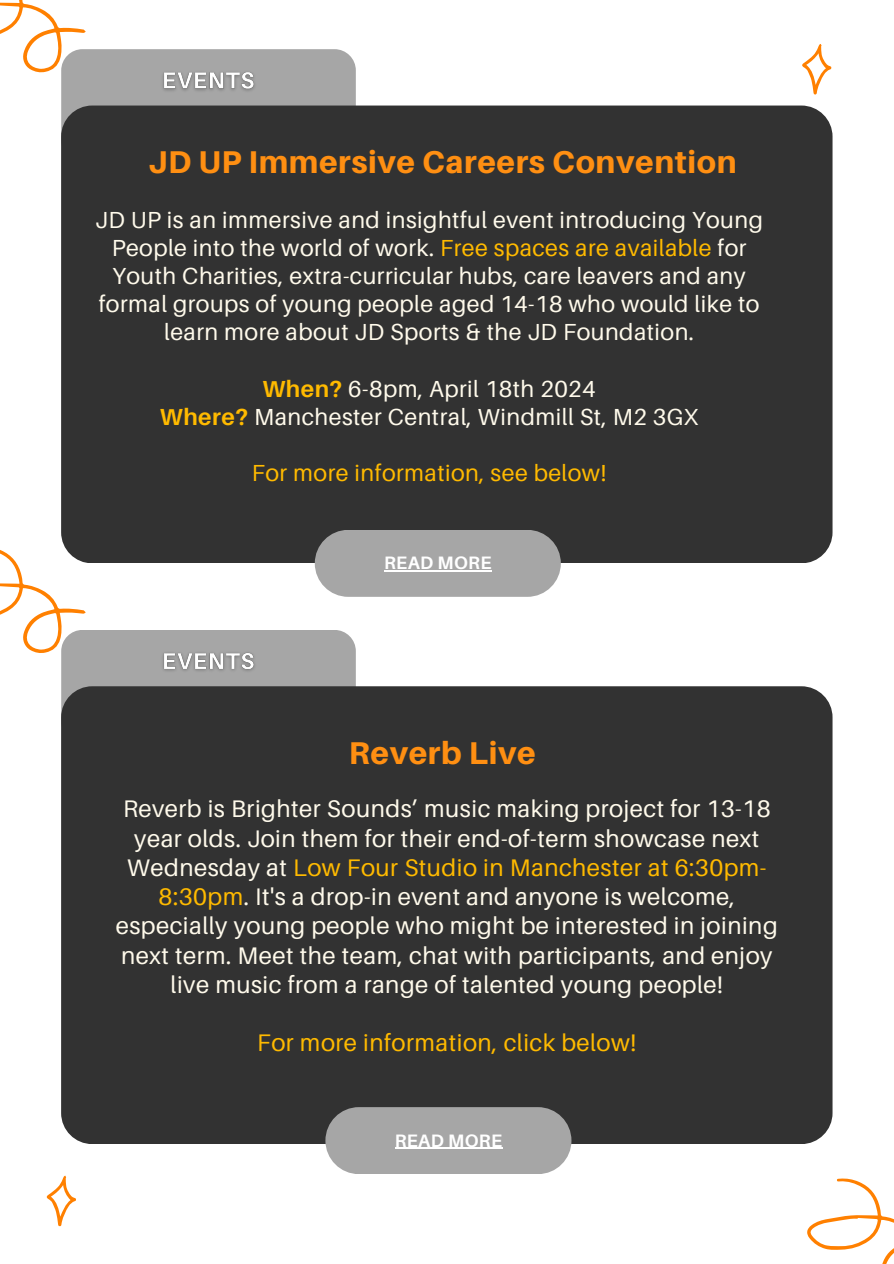
<style>
.page{position:relative;width:894px;height:1264px;background:#fff}
.page>*{position:absolute;margin:0;border:0;box-sizing:border-box;transform-origin:0 0}
.t1{font:800 31.5px "Aileron";letter-spacing:.02em;color:#ff8f12}
.t2{font:24px/29.2px "Aileron";letter-spacing:.02em;color:#fffaeb;text-align:center}
.t3{font:24px "Aileron";letter-spacing:.02em;color:#ffba00}
.t4{font:23.25px/28.2px "Aileron";letter-spacing:.02em;color:#fffaeb;text-align:center}
.t5{font:23.25px "Aileron";letter-spacing:.02em;color:#ffba00}
.t6{font:700 18px "Aileron";letter-spacing:.02em;color:#fff}
.s1{color:#ffba00}
.s2{font-weight:700;color:#ffba00}
</style>
<div class="page">
<svg style="left:802px;top:44px;width:30px;height:51px"></svg>
<div style="left:61px;top:49px;width:295px;height:113px;background:#a6a6a6;border-radius:21px"></div>
<div style="left:61px;top:105px;width:770px;height:458px;background:#323232;border-radius:31px"></div>
<svg style="left:0;top:0;width:87px;height:75px"></svg>
<div style="left:61px;top:630px;width:295px;height:112px;background:#a6a6a6;border-radius:21px"></div>
<div style="left:61px;top:686px;width:770px;height:458px;background:#323232;border-radius:31px"></div>
<svg style="left:0;top:544px;width:87px;height:111px"></svg>
<div style="left:325px;top:1107px;width:246px;height:67px;background:#a6a6a6;border-radius:33px"></div>
<hr style="left:394px;top:1147px;width:108px;height:1px;background:#fff">
<svg style="left:46px;top:1175px;width:30px;height:51px"></svg>
<svg style="left:807px;top:1178px;width:86px;height:85px"></svg>
<img style="left:163px;top:72px;width:92px;height:19px">
<img style="left:163px;top:652px;width:92px;height:19px">
<div style="left:315px;top:530px;width:245px;height:67px;background:#a6a6a6;border-radius:33px"></div>
<hr style="left:384px;top:570px;width:107px;height:1px;background:#fff">
<h1 class="t1" style="left:148px;top:143px;width:589px">JD UP Immersive Careers Convention</h1>
<p class="t4" style="left:95px;top:205px;width:669px">JD UP is an immersive and insightful event introducing Young People into the world of work. <span class="s1">Free spaces are available</span> for Youth Charities, extra-curricular hubs, care leavers and any formal groups of young people aged 14-18 who would like to learn more about JD Sports &amp; the JD Foundation.</p>
<p class="t4" style="left:160px;top:374px;width:539px"><span class="s2">When?</span> 6-8pm, April 18th 2024<br><span class="s2">Where?</span> Manchester Central, Windmill St, M2 3GX</p>
<p class="t5" style="left:252px;top:458px;width:356px">For more information, see below!</p>
<p class="t6" style="left:384px;top:552px;width:109px">READ MORE</p>
<h1 class="t1" style="left:349px;top:733px;width:188px">Reverb Live</h1>
<p class="t2" style="left:116px;top:793px;width:663px">Reverb is Brighter Sounds’ music making project for 13-18 year olds. Join them for their end-of-term showcase next Wednesday at <span class="s1">Low Four Studio in Manchester at 6:30pm-8:30pm</span>. It's a drop-in event and anyone is welcome, especially young people who might be interested in joining next term. Meet the team, chat with participants, and enjoy live music from a range of talented young people!</p>
<p class="t3" style="left:257px;top:1028px;width:380px">For more information, click below!</p>
<p class="t6" style="left:394px;top:1129px;width:109px">READ MORE</p>
</div>
